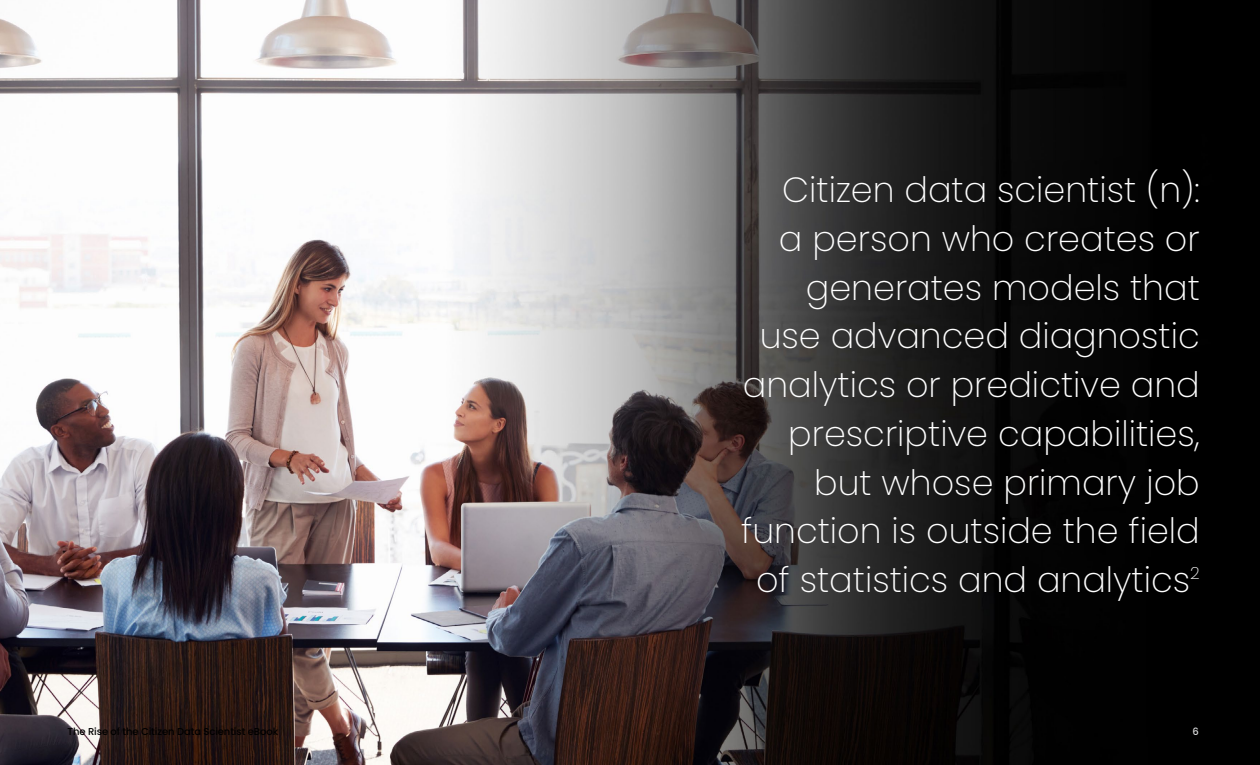
<style>
.page{position:relative;width:1260px;height:765px;background:#fff}
.page>*{position:absolute;margin:0;border:0;box-sizing:border-box;transform-origin:0 0}
.t1{font:200 35px/48.8px "Poppins";color:#fff;text-align:right}
.t2{font:500 10px "Poppins";letter-spacing:-.01em;color:#000}
.t3{font:500 10px "Poppins";color:#dcddde}
</style>
<div class="page">
<img style="left:0;top:0;width:1260px;height:765px">
<p class="t1" style="left:741px;top:166px;width:460px">Citizen data scientist (n):<br>a person who creates or generates models that use advanced diagnostic analytics or predictive and prescriptive capabilities, but whose primary job function is outside the field of statistics and analytics<sup>2</sup></p>
<p class="t2" style="left:68px;top:726px;width:212px">The Rise of the Citizen Data Scientist eBook</p>
<p class="t3" style="left:1192px;top:726px;width:8px">6</p>
</div>
